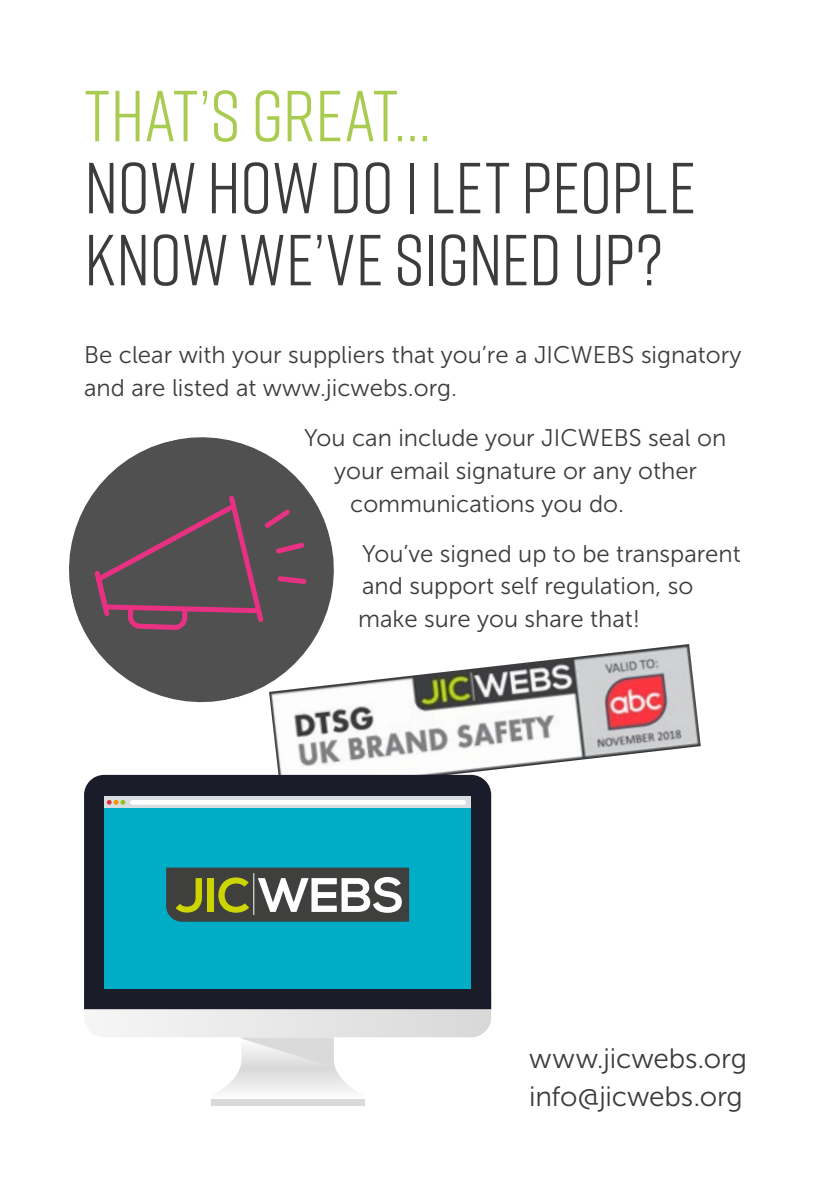
<style>
.page{position:relative;width:828px;height:1191px;background:#fff}
.page>*{position:absolute;margin:0;border:0;box-sizing:border-box;transform-origin:0 0}
.t1{font:72px/72px "Rift";color:#3c3c3b}
.t2{font:72px "Rift";color:#a9cb4f}
.t3{font:28px/38px "Museo Sans 300";letter-spacing:-.01em;color:#3c3c3b}
.t4{font:24px/32.8px "Museo Sans 300";color:#3c3c3b}
</style>
<div class="page">
<img style="left:269px;top:644px;width:432px;height:150px">
<svg style="left:69px;top:437px;width:278px;height:278px;fill:#505050"></svg>
<svg style="left:91px;top:492px;width:218px;height:139px;background:#604c55"></svg>
<div style="left:84px;top:775px;width:407px;height:216px;background:#1b1c29"></div>
<svg style="left:84px;top:991px;width:407px;height:100px"></svg>
<div style="left:104px;top:796px;width:367px;height:193px;background:#00adc6"></div>
<svg style="left:104px;top:796px;width:367px;height:12px;background:#dbe0e2"></svg>
<hr style="left:130px;top:800px;width:336px;height:4px;background:#fff;border-radius:2px">
<svg style="left:107px;top:800px;width:18px;height:4px"></svg>
<div style="left:211px;top:1099px;width:153px;height:7px;background:#dadada"></div>
<svg style="left:166px;top:867px;width:243px;height:54px;background:#6c7060"></svg>
<h1 class="t2" style="left:84px;top:65px;width:348px">THAT’S GREAT…</h1>
<h1 class="t1" style="left:84px;top:149px;width:613px">NOW HOW DO I LET PEOPLE<br>KNOW WE’VE SIGNED UP?</h1>
<p class="t4" style="left:84px;top:339px;width:659px">Be clear with your suppliers that you’re a JICWEBS signatory and are listed at www.jicwebs.org.</p>
<p class="t4" style="left:304px;top:421px;width:423px">You can include your JICWEBS seal on</p>
<p class="t4" style="left:334px;top:454px;width:364px">your email signature or any other</p>
<p class="t4" style="left:350px;top:487px;width:275px">communications you do.</p>
<p class="t4" style="left:358px;top:537px;width:384px">You’ve signed up to be transparent and support self regulation, so make sure you share that!</p>
<p class="t3" style="left:529px;top:1040px;width:219px">www.jicwebs.org info@jicwebs.org</p>
</div>
